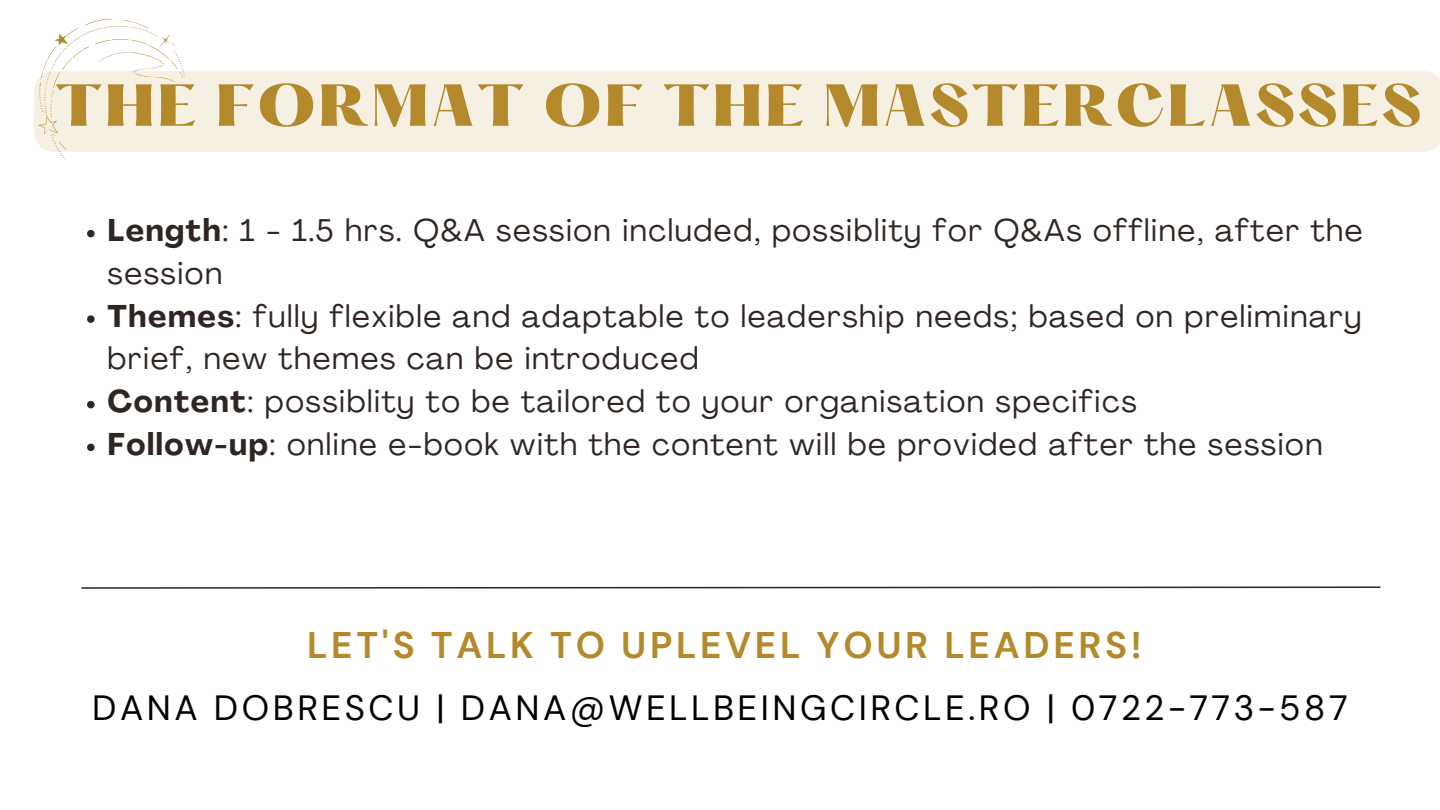
<style>
.page{position:relative;width:1440px;height:810px;background:#fff}
.page>*{position:absolute;margin:0;border:0;box-sizing:border-box;transform-origin:0 0}
.t1{font:900 51.8px "Hatton";letter-spacing:.025em;color:#b3892b}
.t2{font:700 37px "DM Sans";letter-spacing:.1em;color:#b3892b}
.t3{font:35px "DM Sans";letter-spacing:.1em;color:#000}
.t4{font:31px/42.8px "Agrandir";letter-spacing:.05em;color:#2f2623}
.s1{font-weight:700}
</style>
<div class="page">
<svg style="left:81px;top:586px;width:1300px;height:3px"></svg>
<div style="left:196px;top:71px;width:1244px;height:81px;background:#f6f0e3"></div>
<svg style="left:34px;top:18px;width:162px;height:142px"></svg>
<svg style="left:87px;top:230px;width:8px;height:7px"></svg>
<svg style="left:87px;top:315px;width:8px;height:8px"></svg>
<svg style="left:87px;top:401px;width:8px;height:7px"></svg>
<svg style="left:87px;top:444px;width:8px;height:7px"></svg>
<p class="t1" style="left:55px;top:81px;width:1368px">THE FORMAT OF THE MASTERCLASSES</p>
<p class="t4" style="left:108px;top:212px;width:1257px"><span class="s1">Length</span>: 1 - 1.5 hrs. Q&amp;A session included, possiblity for Q&amp;As offline, after the session</p>
<p class="t4" style="left:108px;top:297px;width:1256px"><span class="s1">Themes</span>: fully flexible and adaptable to leadership needs; based on preliminary brief, new themes can be introduced</p>
<p class="t4" style="left:108px;top:383px;width:1031px"><span class="s1">Content</span>: possiblity to be tailored to your organisation specifics</p>
<p class="t4" style="left:108px;top:426px;width:1217px"><span class="s1">Follow-up</span>: online e-book with the content will be provided after the session</p>
<p class="t2" style="left:307px;top:621px;width:836px">LET'S TALK TO UPLEVEL YOUR LEADERS!</p>
<p class="t3" style="left:92px;top:686px;width:1257px">DANA DOBRESCU | DANA@WELLBEINGCIRCLE.RO | 0722-773-587</p>
</div>
